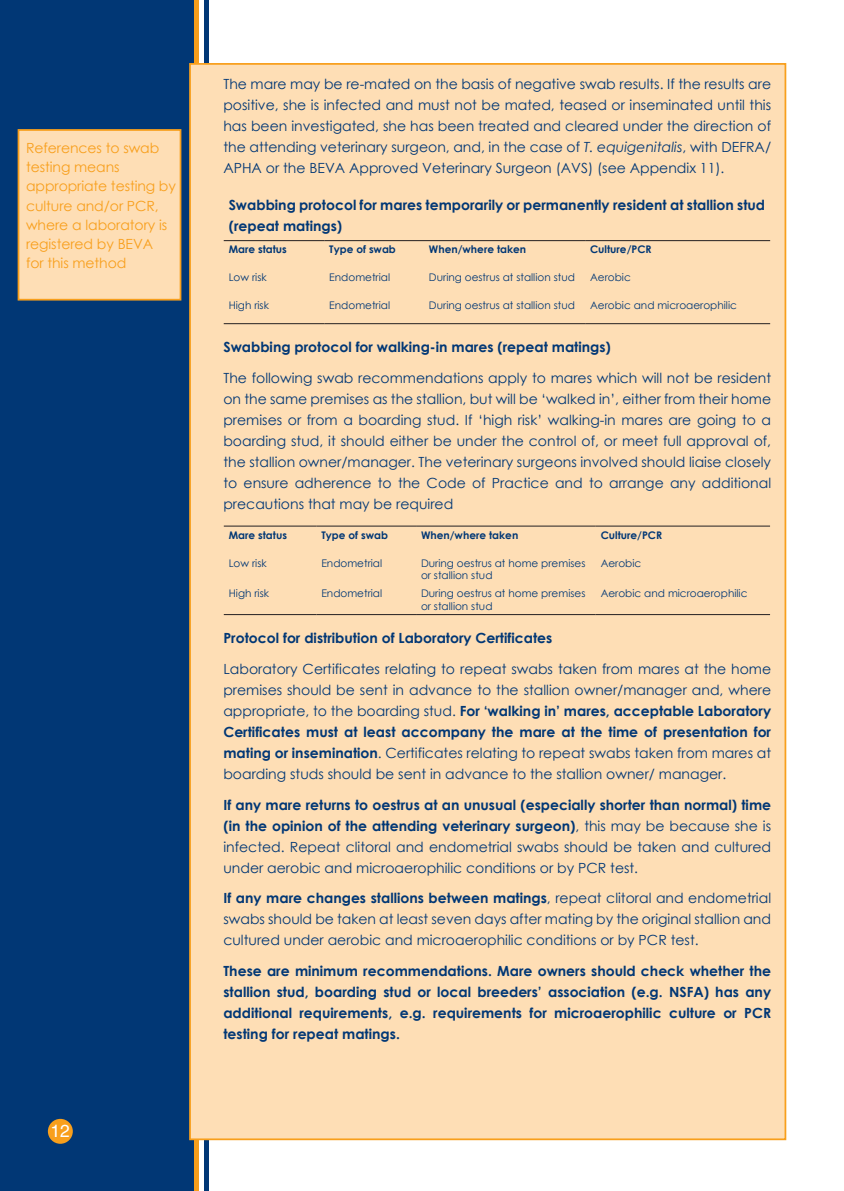
<style>
.page{position:relative;width:844px;height:1191px;background:#fff}
.page>*{position:absolute;margin:0;border:0;box-sizing:border-box;transform-origin:0 0}
.t1{font:17.5px "Helvetica LT Std";color:#fff}
.Body{font:14px/21px "Century Gothic";color:#013775;text-align:justify}
.Body-2{font:700 14px/21px "Century Gothic";color:#013775}
.t2{font:14px/19.2px "Century Gothic";letter-spacing:-.005em;color:#f89f1c}
.Table_Body{font:10.5px/12.6px "Century Gothic";color:#013775}
.Table_Body-2{font:700 10.5px "Century Gothic";color:#013775}
.s1{font-style:italic}
.s2{font-weight:700}
</style>
<div class="page">
<div style="left:0;top:0;width:194px;height:1191px;background:#013775"></div>
<div style="left:203px;top:0;width:5px;height:1191px;background:#013775"></div>
<div style="left:193px;top:0;width:5px;height:1191px;background:#f89f1c"></div>
<div style="left:18px;top:129px;width:163px;height:171px;background:#fedeb5;border:2px solid #f89f1c"></div>
<div style="left:48px;top:1118px;width:25px;height:25px;background:#f89f1c;border-radius:50%"></div>
<div style="left:189px;top:63px;width:597px;height:1077px;background:#fedeb5;border:2px solid #f89f1c"></div>
<hr style="left:224px;top:323px;width:100px;height:1px;background:#231f20">
<hr style="left:324px;top:323px;width:100px;height:1px;background:#231f20">
<hr style="left:424px;top:323px;width:161px;height:1px;background:#231f20">
<hr style="left:585px;top:323px;width:185px;height:1px;background:#231f20">
<hr style="left:224px;top:240px;width:100px;height:1px;background:#231f20">
<hr style="left:324px;top:240px;width:100px;height:1px;background:#231f20">
<hr style="left:424px;top:240px;width:161px;height:1px;background:#231f20">
<hr style="left:585px;top:240px;width:185px;height:1px;background:#231f20">
<hr style="left:224px;top:614px;width:92px;height:1px;background:#231f20">
<hr style="left:316px;top:614px;width:100px;height:1px;background:#231f20">
<hr style="left:416px;top:614px;width:179px;height:1px;background:#231f20">
<hr style="left:595px;top:614px;width:174px;height:1px;background:#231f20">
<hr style="left:224px;top:526px;width:92px;height:1px;background:#231f20">
<hr style="left:316px;top:526px;width:100px;height:1px;background:#231f20">
<hr style="left:416px;top:526px;width:179px;height:1px;background:#231f20">
<hr style="left:595px;top:526px;width:174px;height:1px;background:#231f20">
<p class="t2" style="left:26px;top:138px;width:151px">References to swab testing means appropriate testing by culture and/or PCR, where a laboratory is registered by BEVA<br>for this method</p>
<p class="t1" style="left:50px;top:1120px;width:21px">12</p>
<p class="Body" style="left:223px;top:73px;width:549px">The mare may be re-mated on the basis of negative swab results. If the results are positive, she is infected and must not be mated, teased or inseminated until this has been investigated, she has been treated and cleared under the direction of the attending veterinary surgeon, and, in the case of <span class="s1">T. equigenitalis</span>, with DEFRA/ APHA or the BEVA Approved Veterinary Surgeon (AVS) (see Appendix 11).</p>
<p class="Body-2" style="left:229px;top:194px;width:538px">Swabbing protocol for mares temporarily or permanently resident at stallion stud (repeat matings)</p>
<p class="Table_Body-2" style="left:229px;top:242px;width:60px">Mare status</p>
<p class="Table_Body-2" style="left:329px;top:242px;width:68px">Type of swab</p>
<p class="Table_Body-2" style="left:429px;top:242px;width:99px">When/where taken</p>
<p class="Table_Body-2" style="left:590px;top:242px;width:63px">Culture/PCR</p>
<p class="Table_Body" style="left:229px;top:271px;width:39px">Low risk</p>
<p class="Table_Body" style="left:329px;top:271px;width:62px">Endometrial</p>
<p class="Table_Body" style="left:429px;top:271px;width:147px">During oestrus at stallion stud</p>
<p class="Table_Body" style="left:590px;top:271px;width:42px">Aerobic</p>
<p class="Table_Body" style="left:229px;top:298px;width:42px">High risk</p>
<p class="Table_Body" style="left:329px;top:298px;width:62px">Endometrial</p>
<p class="Table_Body" style="left:429px;top:298px;width:147px">During oestrus at stallion stud</p>
<p class="Table_Body" style="left:590px;top:298px;width:148px">Aerobic and microaerophilic</p>
<p class="Body-2" style="left:223px;top:335px;width:389px">Swabbing protocol for walking-in mares (repeat matings)</p>
<p class="Body" style="left:223px;top:367px;width:549px">The following swab recommendations apply to mares which will not be resident on the same premises as the stallion, but will be ‘walked in’, either from their home premises or from a boarding stud. If ‘high risk’ walking-in mares are going to a boarding stud, it should either be under the control of, or meet full approval of, the stallion owner/manager. The veterinary surgeons involved should liaise closely to ensure adherence to the Code of Practice and to arrange any additional precautions that may be required</p>
<p class="Table_Body-2" style="left:229px;top:527px;width:60px">Mare status</p>
<p class="Table_Body-2" style="left:321px;top:527px;width:68px">Type of swab</p>
<p class="Table_Body-2" style="left:421px;top:527px;width:99px">When/where taken</p>
<p class="Table_Body-2" style="left:600px;top:527px;width:63px">Culture/PCR</p>
<p class="Table_Body" style="left:229px;top:556px;width:39px">Low risk</p>
<p class="Table_Body" style="left:321px;top:556px;width:62px">Endometrial</p>
<p class="Table_Body" style="left:421px;top:556px;width:166px">During oestrus at home premises or stallion stud</p>
<p class="Table_Body" style="left:600px;top:556px;width:42px">Aerobic</p>
<p class="Table_Body" style="left:229px;top:587px;width:42px">High risk</p>
<p class="Table_Body" style="left:321px;top:587px;width:62px">Endometrial</p>
<p class="Table_Body" style="left:421px;top:587px;width:166px">During oestrus at home premises or stallion stud</p>
<p class="Table_Body" style="left:600px;top:587px;width:148px">Aerobic and microaerophilic</p>
<p class="Body-2" style="left:223px;top:626px;width:330px">Protocol for distribution of Laboratory Certificates</p>
<p class="Body" style="left:223px;top:658px;width:549px">Laboratory Certificates relating to repeat swabs taken from mares at the home premises should be sent in advance to the stallion owner/manager and, where appropriate, to the boarding stud. <span class="s2">For ‘walking in’ mares, acceptable Laboratory Certificates must at least accompany the mare at the time of presentation for mating or insemination</span>. Certificates relating to repeat swabs taken from mares at boarding studs should be sent in advance to the stallion owner/ manager.</p>
<p class="Body" style="left:223px;top:793px;width:549px"><span class="s2">If any mare returns to oestrus at an unusual (especially shorter than normal) time (in the opinion of the attending veterinary surgeon)</span>, this may be because she is infected. Repeat clitoral and endometrial swabs should be taken and cultured under aerobic and microaerophilic conditions or by PCR test.</p>
<p class="Body" style="left:223px;top:887px;width:549px"><span class="s2">If any mare changes stallions between matings</span>, repeat clitoral and endometrial swabs should be taken at least seven days after mating by the original stallion and cultured under aerobic and microaerophilic conditions or by PCR test.</p>
<p class="Body-2" style="left:223px;top:960px;width:549px;text-align:justify">These are minimum recommendations. Mare owners should check whether the stallion stud, boarding stud or local breeders’ association (e.g. NSFA) has any additional requirements, e.g. requirements for microaerophilic culture or PCR testing for repeat matings.</p>
</div>
